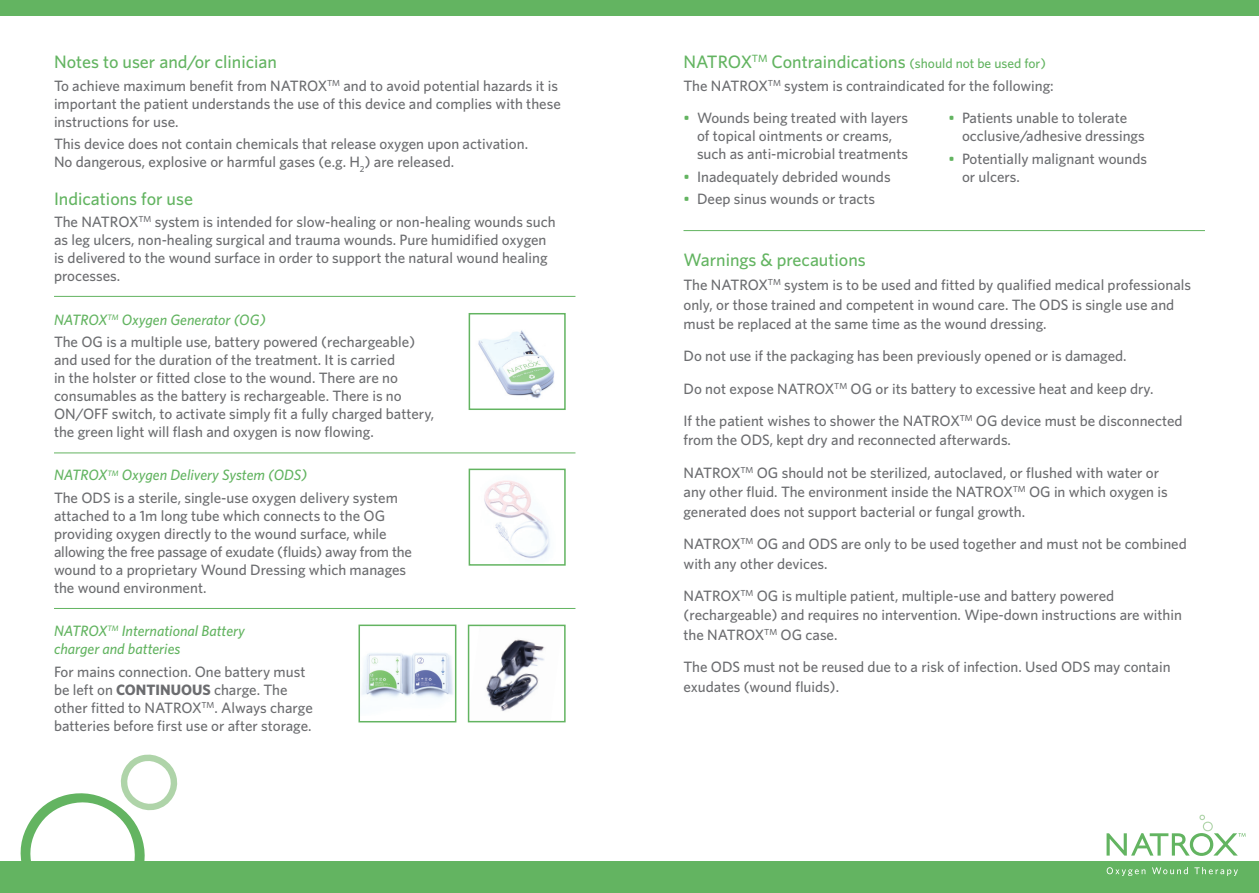
<style>
.page{position:relative;width:1259px;height:893px;background:#fff}
.page>*{position:absolute;margin:0;border:0;box-sizing:border-box;transform-origin:0 0}
.t1{font:500 18px "Whitney";color:#63b461}
.body_copy{font:500 15px/18px "Whitney";color:#6c6d70}
.body_copy-2{font:italic 500 15px/18px "Whitney";color:#63b461}
.s1{font-weight:700}
.s2{font-size:13.5px}
.s3{color:#63b461}
</style>
<div class="page">
<svg style="left:20px;top:754px;width:158px;height:107px"></svg>
<div style="left:0;top:0;width:1259px;height:15px;background:#63b461"></div>
<div style="left:0;top:861px;width:1259px;height:32px;background:#63b461"></div>
<svg style="left:1106px;top:867px;width:39px;height:9px"></svg>
<svg style="left:1152px;top:867px;width:35px;height:7px"></svg>
<svg style="left:1194px;top:867px;width:44px;height:9px"></svg>
<svg style="left:1106px;top:815px;width:139px;height:41px"></svg>
<img style="left:361px;top:653px;width:92px;height:46px">
<div style="left:358px;top:625px;width:98px;height:97px;border:2px solid #63b461"></div>
<img style="left:486px;top:639px;width:59px;height:72px">
<div style="left:468px;top:625px;width:97px;height:97px;border:2px solid #63b461"></div>
<img style="left:484px;top:480px;width:66px;height:79px">
<div style="left:468px;top:469px;width:98px;height:97px;border:2px solid #63b461"></div>
<img style="left:478px;top:330px;width:77px;height:68px">
<div style="left:468px;top:313px;width:98px;height:97px;border:2px solid #63b461"></div>
<hr style="left:54px;top:296px;width:521px;height:1px;background:#63b461">
<hr style="left:54px;top:453px;width:521px;height:1px;background:#63b461">
<hr style="left:54px;top:608px;width:521px;height:1px;background:#63b461">
<hr style="left:683px;top:230px;width:522px;height:1px;background:#63b461">
<p class="t1" style="left:54px;top:51px;width:224px">Notes to user and/or clinician</p>
<p class="body_copy" style="left:54px;top:76px;width:508px">To achieve maximum benefit from NATROX<sup>TM</sup> and to avoid potential hazards it is important the patient understands the use of this device and complies with these instructions for use.</p>
<p class="body_copy" style="left:54px;top:134px;width:476px">This device does not contain chemicals that release oxygen upon activation.<br>No dangerous, explosive or harmful gases (e.g. H<sub>2</sub>) are released.</p>
<p class="t1" style="left:54px;top:188px;width:140px">Indications for use</p>
<p class="body_copy" style="left:54px;top:213px;width:503px">The NATROX<sup>TM</sup> system is intended for slow-healing or non-healing wounds such as leg ulcers, non-healing surgical and trauma wounds. Pure humidified oxygen is delivered to the wound surface in order to support the natural wound healing processes.</p>
<p class="body_copy-2" style="left:54px;top:310px;width:213px">NATROX<sup>TM</sup> Oxygen Generator (OG)</p>
<p class="body_copy" style="left:54px;top:332px;width:382px">The OG is a multiple use, battery powered (rechargeable) and used for the duration of the treatment. It is carried<br>in the holster or fitted close to the wound. There are no consumables as the battery is rechargeable. There is no ON/OFF switch, to activate simply fit a fully charged battery, the green light will flash and oxygen is now flowing.</p>
<p class="body_copy-2" style="left:54px;top:466px;width:255px">NATROX<sup>TM</sup> Oxygen Delivery System (ODS)</p>
<p class="body_copy" style="left:54px;top:488px;width:359px">The ODS is a sterile, single-use oxygen delivery system attached to a 1m long tube which connects to the OG providing oxygen directly to the wound surface, while allowing the free passage of exudate (fluids) away from the wound to a proprietary Wound Dressing which manages the wound environment.</p>
<p class="body_copy-2" style="left:54px;top:622px;width:192px">NATROX<sup>TM</sup> International Battery charger and batteries</p>
<p class="body_copy" style="left:54px;top:662px;width:260px">For mains connection. One battery must be left on <span class="s1">CONTINUOUS</span> charge. The other fitted to NATROX<sup>TM</sup>. Always charge batteries before first use or after storage.</p>
<p class="t1" style="left:683px;top:51px;width:364px">NATROX<sup>TM</sup> Contraindications <span class="s2">(should not be used for)</span></p>
<p class="body_copy" style="left:683px;top:76px;width:372px">The NATROX<sup>TM</sup> system is contraindicated for the following:</p>
<p class="body_copy" style="left:697px;top:109px;width:213px;text-indent:-14px"><span class="s3">•</span> Wounds being treated with layers of topical ointments or creams, such as anti-microbial treatments</p>
<p class="body_copy" style="left:683px;top:167px;width:209px"><span class="s3">•</span> Inadequately debrided wounds</p>
<p class="body_copy" style="left:683px;top:189px;width:193px"><span class="s3">•</span> Deep sinus wounds or tracts</p>
<p class="body_copy" style="left:962px;top:109px;width:184px;text-indent:-14px"><span class="s3">•</span> Patients unable to tolerate occlusive/adhesive dressings</p>
<p class="body_copy" style="left:962px;top:149px;width:187px;text-indent:-14px"><span class="s3">•</span> Potentially malignant wounds or ulcers.</p>
<p class="t1" style="left:683px;top:249px;width:184px">Warnings &amp; precautions</p>
<p class="body_copy" style="left:683px;top:275px;width:509px;line-height:19.5px">The NATROX<sup>TM</sup> system is to be used and fitted by qualified medical professionals only, or those trained and competent in wound care. The ODS is single use and must be replaced at the same time as the wound dressing.</p>
<p class="body_copy" style="left:683px;top:347px;width:445px">Do not use if the packaging has been previously opened or is damaged.</p>
<p class="body_copy" style="left:683px;top:379px;width:471px">Do not expose NATROX<sup>TM</sup> OG or its battery to excessive heat and keep dry.</p>
<p class="body_copy" style="left:683px;top:411px;width:501px;line-height:19.5px">If the patient wishes to shower the NATROX<sup>TM</sup> OG device must be disconnected from the ODS, kept dry and reconnected afterwards.</p>
<p class="body_copy" style="left:683px;top:462px;width:486px;line-height:19.5px">NATROX<sup>TM</sup> OG should not be sterilized, autoclaved, or flushed with water or any other fluid. The environment inside the NATROX<sup>TM</sup> OG in which oxygen is generated does not support bacterial or fungal growth.</p>
<p class="body_copy" style="left:683px;top:534px;width:505px;line-height:19.5px">NATROX<sup>TM</sup> OG and ODS are only to be used together and must not be combined with any other devices.</p>
<p class="body_copy" style="left:683px;top:585px;width:500px;line-height:19.5px">NATROX<sup>TM</sup> OG is multiple patient, multiple-use and battery powered (rechargeable) and requires no intervention. Wipe-down instructions are within the NATROX<sup>TM</sup> OG case.</p>
<p class="body_copy" style="left:683px;top:657px;width:488px;line-height:19.5px">The ODS must not be reused due to a risk of infection. Used ODS may contain exudates (wound fluids).</p>
</div>
